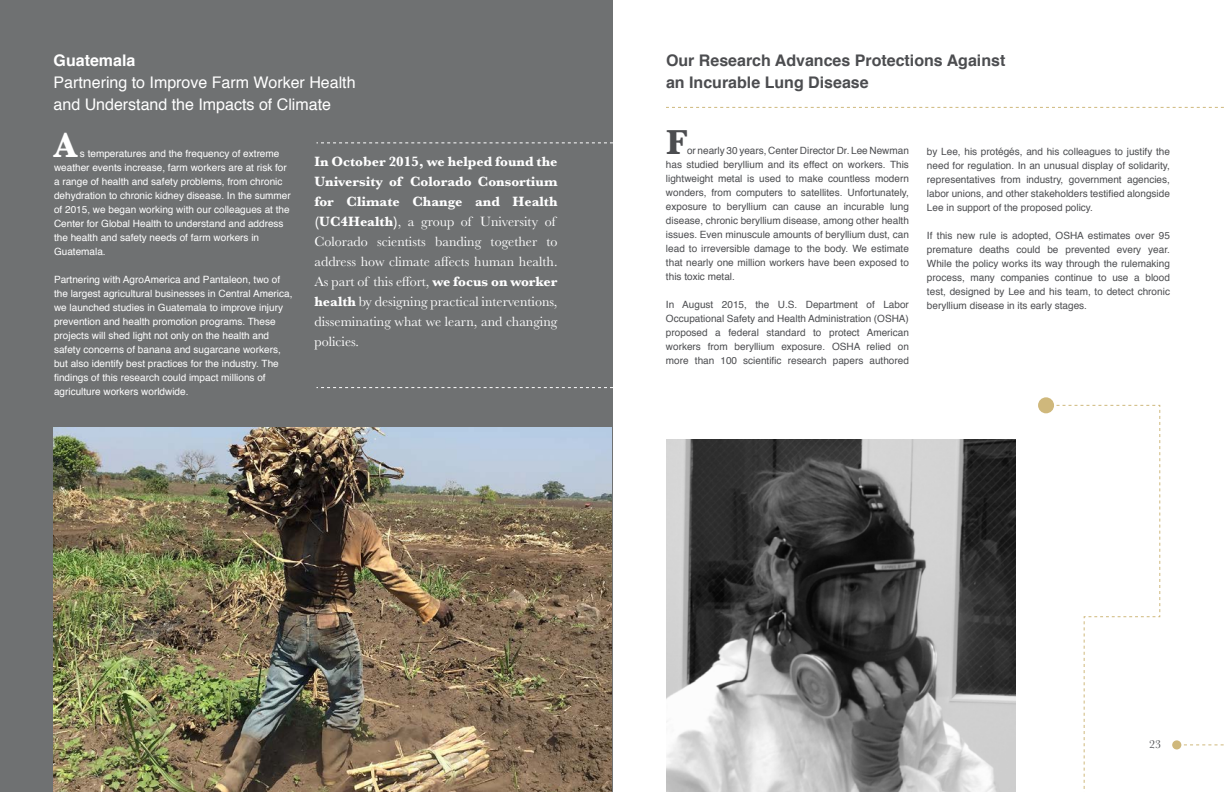
<style>
.page{position:relative;width:1224px;height:792px;background:#fff}
.page>*{position:absolute;margin:0;border:0;box-sizing:border-box;transform-origin:0 0}
.t1{font:700 36px "Baskerville";color:#fff}
.t2{font:700 36px "Baskerville";color:#4c4d50}
.t3{font:16px/22px "Helvetica";color:#fff}
.t4{font:700 16px/22px "Helvetica";color:#4c4d50}
.t5{font:700 16px "Helvetica";color:#fff}
.t6{font:14px/20px "Baskerville";color:#fff}
.t7{font:12px "Baskerville";color:#4c4d50}
.t8{font:10px/14px "Helvetica";color:#4c4d50;text-align:justify}
.t9{font:10px/14px "Helvetica";color:#fff}
.s1{font-weight:700}
</style>
<div class="page">
<div style="left:1172px;top:740px;width:9px;height:9px;background:#cfb87c;border-radius:50%"></div>
<svg style="left:1181px;top:744px;width:43px;height:1px"></svg>
<div style="left:0;top:0;width:613px;height:792px;background:#6f7172"></div>
<img style="left:54px;top:428px;width:558px;height:364px">
<svg style="left:316px;top:142px;width:297px;height:247px"></svg>
<img style="left:666px;top:439px;width:349px;height:353px">
<svg style="left:666px;top:107px;width:558px;height:1px"></svg>
<svg style="left:1045px;top:404px;width:116px;height:385px"></svg>
<div style="left:1038px;top:397px;width:16px;height:16px;background:#cfb87c;border-radius:50%"></div>
<h2 class="t5" style="left:54px;top:47px;width:83px">Guatemala</h2>
<h2 class="t3" style="left:54px;top:72px;width:304px">Partnering to Improve Farm Worker Health and Understand the Impacts of Climate</h2>
<h1 class="t1" style="left:54px;top:120px;width:24px">A</h1>
<p class="t9" style="left:54px;top:146px;width:238px;text-indent:26px">s temperatures and the frequency of extreme weather events increase, farm workers are at risk for a range of health and safety problems, from chronic dehydration to chronic kidney disease. In the summer of 2015, we began working with our colleagues at the Center for Global Health to understand and address the health and safety needs of farm workers in Guatemala.</p>
<p class="t9" style="left:54px;top:272px;width:240px">Partnering with AgroAmerica and Pantaleon, two of the largest agricultural businesses in Central America, we launched studies in Guatemala to improve injury prevention and health promotion programs. These projects will shed light not only on the health and safety concerns of banana and sugarcane workers, but also identify best practices for the industry. The findings of this research could impact millions of agriculture workers worldwide.</p>
<p class="t6" style="left:314px;top:152px;width:245px"><span class="s1">In October 2015, we helped found the University of Colorado Consortium for Climate Change and Health (UC4Health)</span>, a group of University of Colorado scientists banding together to address how climate affects human health.<br>As part of this effort, <span class="s1">we focus on worker health</span> by designing practical interventions, disseminating what we learn, and changing policies.</p>
<h2 class="t4" style="left:666px;top:50px;width:341px">Our Research Advances Protections Against an Incurable Lung Disease</h2>
<h1 class="t2" style="left:666px;top:117px;width:22px">F</h1>
<p class="t8" style="left:666px;top:144px;width:245px;text-indent:21px">or nearly 30 years, Center Director Dr. Lee Newman has studied beryllium and its effect on workers. This lightweight metal is used to make countless modern wonders, from computers to satellites. Unfortunately, exposure to beryllium can cause an incurable lung disease, chronic beryllium disease, among other health issues. Even minuscule amounts of beryllium dust, can lead to irreversible damage to the body. We estimate that nearly one million workers have been exposed to this toxic metal.</p>
<p class="t8" style="left:666px;top:298px;width:244px">In August 2015, the U.S. Department of Labor Occupational Safety and Health Administration (OSHA) proposed a federal standard to protect American workers from beryllium exposure. OSHA relied on more than 100 scientific research papers authored</p>
<p class="t8" style="left:927px;top:144px;width:244px">by Lee, his protégés, and his colleagues to justify the need for regulation. In an unusual display of solidarity, representatives from industry, government agencies, labor unions, and other stakeholders testified alongside Lee in support of the proposed policy.</p>
<p class="t8" style="left:927px;top:228px;width:245px">If this new rule is adopted, OSHA estimates over 95 premature deaths could be prevented every year.<br>While the policy works its way through the rulemaking process, many companies continue to use a blood test, designed by Lee and his team, to detect chronic beryllium disease in its early stages.</p>
<p class="t7" style="left:1149px;top:737px;width:13px">23</p>
</div>
